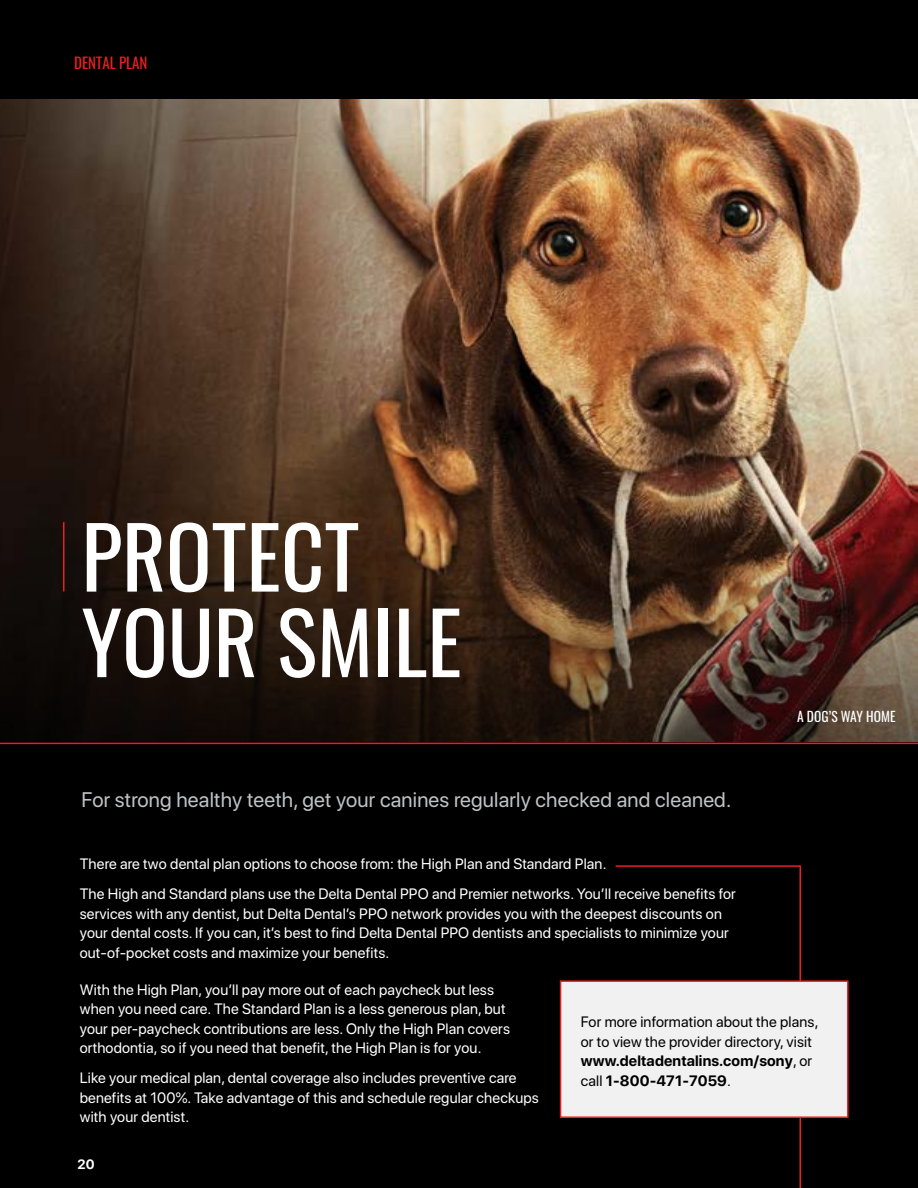
<style>
.page{position:relative;width:918px;height:1188px;background:#fff}
.page>*{position:absolute;margin:0;border:0;box-sizing:border-box;transform-origin:0 0}
.t1{font:84.6px/85.5px "Oswald";color:#fff}
.t2{font:21px "SF Pro Display";letter-spacing:.01em;color:#c0c2c4}
.t3{font:15px/19.5px "SF Pro Display";letter-spacing:.01em;color:#fff}
.t4{font:15px/19.5px "SF Pro Display";letter-spacing:.01em;color:#000}
.t5{font:15px "Oswald";color:#ed1d24}
.t6{font:13.5px "Oswald";color:#fff}
.t7{font:700 13.5px "SF Pro Display";color:#fff}
.s1{font-weight:700}
</style>
<div class="page">
<img style="left:0;top:99px;width:918px;height:362px">
<img style="left:0;top:461px;width:918px;height:281px">
<div style="left:0;top:742px;width:918px;height:446px;background:#000"></div>
<div style="left:0;top:0;width:918px;height:99px;background:#000"></div>
<hr style="left:63px;top:522px;width:1px;height:69px;background:#ed1d24">
<svg style="left:615px;top:865px;width:186px;height:323px"></svg>
<div style="left:561px;top:981px;width:287px;height:136px;background:#f1f1f2"></div>
<div style="left:560px;top:980px;width:289px;height:138px;border:2px solid #ed1d24"></div>
<hr style="left:0;top:743px;width:918px;height:1px;background:#ed1d24">
<p class="t5" style="left:74px;top:50px;width:75px">DENTAL PLAN</p>
<h1 class="t1" style="left:81px;top:506px;width:382px">PROTECT<br>YOUR SMILE</h1>
<h2 class="t2" style="left:81px;top:788px;width:652px">For strong healthy teeth, get your canines regularly checked and cleaned.</h2>
<p class="t3" style="left:80px;top:849px;width:658px;line-height:30px">There are two dental plan options to choose from: the High Plan and Standard Plan.<br>The High and Standard plans use the Delta Dental PPO and Premier networks. You’ll receive benefits for</p>
<p class="t3" style="left:80px;top:904px;width:650px">services with any dentist, but Delta Dental’s PPO network provides you with the deepest discounts on your dental costs. If you can, it’s best to find Delta Dental PPO dentists and specialists to minimize your out-of-pocket costs and maximize your benefits.</p>
<p class="t6" style="left:797px;top:704px;width:100px">A DOG’S WAY HOME</p>
<p class="t3" style="left:80px;top:980px;width:432px">With the High Plan, you’ll pay more out of each paycheck but less when you need care. The Standard Plan is a less generous plan, but your per-paycheck contributions are less. Only the High Plan covers orthodontia, so if you need that benefit, the High Plan is for you.</p>
<p class="t3" style="left:80px;top:1068px;width:461px">Like your medical plan, dental coverage also includes preventive care benefits at 100%. Take advantage of this and schedule regular checkups with your dentist.</p>
<p class="t7" style="left:77px;top:1156px;width:19px">20</p>
<p class="t4" style="left:581px;top:1012px;width:239px">For more information about the plans, or to view the provider directory, visit <span class="s1">www.deltadentalins.com/sony</span>, or call <span class="s1">1-800-471-7059</span>.</p>
</div>
